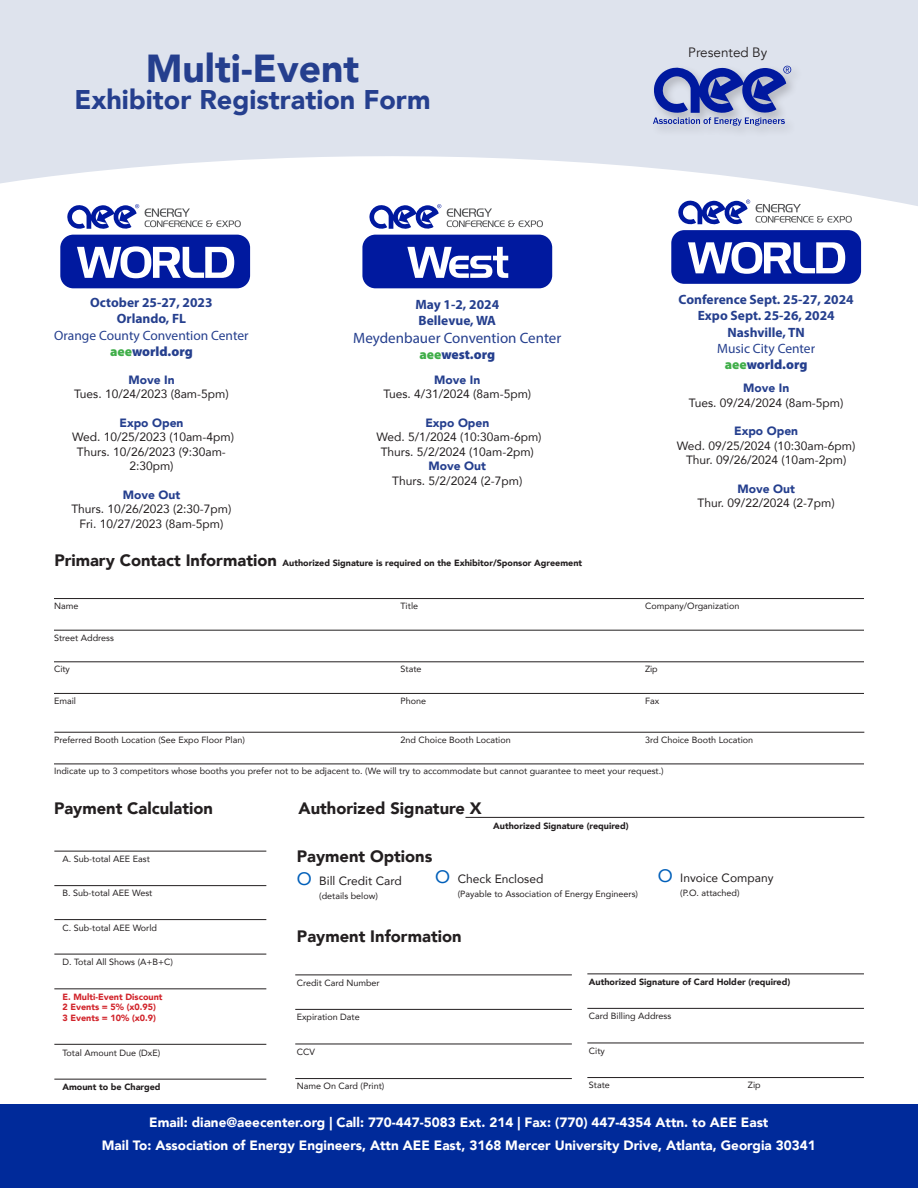
<style>
.page{position:relative;width:918px;height:1188px;background:#fff}
.page>*{position:absolute;margin:0;border:0;box-sizing:border-box;transform-origin:0 0}
.Heading_1{font:900 39px "Avenir";color:#253f8e}
.Heading_1-2{font:900 27px "Avenir";color:#253f8e}
.t1{font:900 16.5px "Avenir";color:#231f20}
.t2{font:15px "Myriad Pro";color:#253f8e}
.t3{font:900 13.5px "Avenir";color:#fff}
.t4{font:700 13.5px/16.2px "Myriad Pro";color:#253f8e;text-align:center}
.t5{font:13.5px/16.2px "Myriad Pro";color:#253f8e;text-align:center}
.t6{font:900 13.5px "Myriad Pro";color:#253f8e}
.t7{font:13.5px "Avenir";color:#231f20}
.Paragraph_Style_2{font:12px/14.4px "Avenir";color:#231f20;text-align:center}
.Paragraph_Style_2-2{font:900 12px "Avenir";color:#253f8e}
.Paragraph_Style_1{font:9px "Avenir";color:#231f20}
.t8{font:900 9px "Avenir";color:#231f20}
.t9{font:900 9px "Avenir";color:#d1232a}
.s1{font-weight:900;color:#40ae49}
.s2{font-weight:900}
.s3{color:#40ae49}
.s4{font-weight:700}
.s5{font-size:18px;color:#005fb9}
</style>
<div class="page">
<hr style="left:54px;top:598px;width:810px;height:1px;background:#231f20">
<hr style="left:54px;top:630px;width:810px;height:1px;background:#231f20">
<hr style="left:54px;top:661px;width:810px;height:1px;background:#231f20">
<hr style="left:54px;top:693px;width:810px;height:1px;background:#231f20">
<hr style="left:54px;top:851px;width:212px;height:1px;background:#231f20">
<hr style="left:54px;top:885px;width:212px;height:1px;background:#231f20">
<hr style="left:54px;top:732px;width:810px;height:1px;background:#231f20">
<hr style="left:54px;top:764px;width:810px;height:1px;background:#231f20">
<svg style="left:447px;top:208px;width:96px;height:19px"></svg>
<svg style="left:369px;top:207px;width:72px;height:22px"></svg>
<div style="left:362px;top:235px;width:190px;height:53px;background:#00199f;border-radius:13px"></div>
<svg style="left:407px;top:247px;width:101px;height:31px"></svg>
<svg style="left:756px;top:207px;width:96px;height:16px"></svg>
<svg style="left:678px;top:207px;width:70px;height:18px"></svg>
<div style="left:671px;top:230px;width:190px;height:54px;background:#00199f;border-radius:13px"></div>
<svg style="left:688px;top:242px;width:157px;height:32px"></svg>
<hr style="left:54px;top:919px;width:212px;height:1px;background:#231f20">
<hr style="left:54px;top:954px;width:212px;height:1px;background:#231f20">
<hr style="left:54px;top:988px;width:212px;height:1px;background:#231f20">
<hr style="left:54px;top:1044px;width:212px;height:1px;background:#231f20">
<hr style="left:54px;top:1079px;width:212px;height:1px;background:#231f20">
<hr style="left:465px;top:817px;width:399px;height:1px;background:#231f20">
<svg style="left:145px;top:208px;width:96px;height:19px"></svg>
<svg style="left:67px;top:207px;width:72px;height:22px"></svg>
<div style="left:60px;top:235px;width:190px;height:53px;background:#00199f;border-radius:13px"></div>
<svg style="left:77px;top:246px;width:157px;height:32px"></svg>
<hr style="left:587px;top:974px;width:277px;height:1px;background:#231f20">
<hr style="left:587px;top:1043px;width:277px;height:1px;background:#231f20">
<hr style="left:587px;top:1077px;width:277px;height:1px;background:#231f20">
<hr style="left:587px;top:1008px;width:277px;height:1px;background:#231f20">
<hr style="left:295px;top:975px;width:277px;height:1px;background:#231f20">
<hr style="left:295px;top:1044px;width:277px;height:1px;background:#231f20">
<hr style="left:295px;top:1078px;width:277px;height:1px;background:#231f20">
<hr style="left:295px;top:1009px;width:277px;height:1px;background:#231f20">
<svg style="left:0;top:0;width:918px;height:207px;fill:#dee3ed"></svg>
<div style="left:651px;top:63px;width:152px;height:75px;background:#dce1eb"></div>
<svg style="left:653px;top:66px;width:138px;height:60px"></svg>
<div style="left:0;top:1104px;width:918px;height:84px;background:#002a9a"></div>
<p class="Heading_1" style="left:146px;top:35px;width:215px">Multi-Event</p>
<p class="Heading_1-2" style="left:74px;top:77px;width:358px">Exhibitor Registration Form</p>
<p class="t4" style="left:90px;top:294px;width:124px">October 25-27, 2023<br>Orlando, FL</p>
<p class="t5" style="left:54px;top:327px;width:196px">Orange County Convention Center <span class="s1">aee</span><span class="s2">world.org</span></p>
<p class="Paragraph_Style_2-2" style="left:128px;top:369px;width:48px">Move In</p>
<p class="Paragraph_Style_2" style="left:74px;top:386px;width:156px">Tues. 10/24/2023 (8am-5pm)</p>
<p class="Paragraph_Style_2-2" style="left:119px;top:412px;width:65px">Expo Open</p>
<p class="Paragraph_Style_2" style="left:72px;top:430px;width:163px">Wed. 10/25/2023 (10am-4pm)</p>
<p class="Paragraph_Style_2" style="left:77px;top:444px;width:150px">Thurs. 10/26/2023 (9:30am-<br>2:30pm)</p>
<p class="Paragraph_Style_2-2" style="left:123px;top:484px;width:59px">Move Out</p>
<p class="Paragraph_Style_2" style="left:71px;top:502px;width:162px">Thurs. 10/26/2023 (2:30-7pm)<br>Fri. 10/27/2023 (8am-5pm)</p>
<p class="t4" style="left:415px;top:296px;width:85px">May 1-2, 2024</p>
<p class="t4" style="left:419px;top:312px;width:79px">Bellevue, WA</p>
<p class="t2" style="left:353px;top:329px;width:210px">Meydenbauer Convention Center</p>
<p class="t6" style="left:420px;top:345px;width:77px"><span class="s3">aee</span>west.org</p>
<p class="Paragraph_Style_2-2" style="left:434px;top:369px;width:48px">Move In</p>
<p class="Paragraph_Style_2" style="left:383px;top:386px;width:149px">Tues. 4/31/2024 (8am-5pm)</p>
<p class="Paragraph_Style_2-2" style="left:425px;top:412px;width:65px">Expo Open</p>
<p class="Paragraph_Style_2" style="left:376px;top:430px;width:167px">Wed. 5/1/2024 (10:30am-6pm)</p>
<p class="Paragraph_Style_2" style="left:381px;top:444px;width:155px">Thurs. 5/2/2024 (10am-2pm)</p>
<p class="Paragraph_Style_2-2" style="left:429px;top:456px;width:59px">Move Out</p>
<p class="Paragraph_Style_2" style="left:392px;top:473px;width:132px">Thurs. 5/2/2024 (2-7pm)</p>
<p class="t7" style="left:688px;top:45px;width:81px">Presented By</p>
<p class="t4" style="left:679px;top:291px;width:177px">Conference Sept. 25-27, 2024</p>
<p class="t4" style="left:698px;top:307px;width:139px">Expo Sept. 25-26, 2024</p>
<p class="t5" style="left:717px;top:324px;width:99px"><span class="s4">Nashville, TN<br></span>Music City Center</p>
<p class="t6" style="left:725px;top:355px;width:84px"><span class="s3">aee</span>world.org</p>
<p class="Paragraph_Style_2-2" style="left:743px;top:378px;width:48px">Move In</p>
<p class="Paragraph_Style_2" style="left:689px;top:395px;width:156px">Tues. 09/24/2024 (8am-5pm)</p>
<p class="Paragraph_Style_2-2" style="left:734px;top:421px;width:65px">Expo Open</p>
<p class="Paragraph_Style_2" style="left:677px;top:438px;width:180px">Wed. 09/25/2024 (10:30am-6pm)</p>
<p class="Paragraph_Style_2" style="left:686px;top:452px;width:162px">Thur. 09/26/2024 (10am-2pm)</p>
<p class="Paragraph_Style_2-2" style="left:737px;top:479px;width:59px">Move Out</p>
<p class="Paragraph_Style_2" style="left:698px;top:496px;width:139px">Thur. 09/22/2024 (2-7pm)</p>
<p class="t1" style="left:54px;top:546px;width:224px">Primary Contact Information</p>
<p class="Paragraph_Style_1" style="left:54px;top:599px;width:26px">Name</p>
<p class="Paragraph_Style_1" style="left:400px;top:599px;width:19px">Title</p>
<p class="Paragraph_Style_1" style="left:645px;top:599px;width:96px">Company/Organization</p>
<p class="Paragraph_Style_1" style="left:54px;top:630px;width:61px">Street Address</p>
<p class="Paragraph_Style_1" style="left:54px;top:662px;width:18px">City</p>
<p class="Paragraph_Style_1" style="left:400px;top:662px;width:23px">State</p>
<p class="Paragraph_Style_1" style="left:645px;top:662px;width:14px">Zip</p>
<p class="Paragraph_Style_1" style="left:54px;top:693px;width:23px">Email</p>
<p class="Paragraph_Style_1" style="left:400px;top:693px;width:27px">Phone</p>
<p class="Paragraph_Style_1" style="left:645px;top:693px;width:16px">Fax</p>
<p class="Paragraph_Style_1" style="left:54px;top:732px;width:192px">Preferred Booth Location (See Expo Floor Plan)</p>
<p class="Paragraph_Style_1" style="left:400px;top:732px;width:112px">2nd Choice Booth Location</p>
<p class="Paragraph_Style_1" style="left:645px;top:732px;width:110px">3rd Choice Booth Location</p>
<p class="Paragraph_Style_1" style="left:54px;top:764px;width:611px">Indicate up to 3 competitors whose booths you prefer not to be adjacent to. (We will try to accommodate but cannot guarantee to meet your request.)</p>
<p class="t8" style="left:283px;top:555px;width:301px">Authorized Signature is required on the Exhibitor/Sponsor Agreement</p>
<p class="t1" style="left:54px;top:794px;width:160px">Payment Calculation</p>
<p class="Paragraph_Style_1" style="left:62px;top:851px;width:89px">A. Sub-total AEE East</p>
<p class="Paragraph_Style_1" style="left:62px;top:886px;width:91px">B. Sub-total AEE West</p>
<p class="Paragraph_Style_1" style="left:62px;top:920px;width:96px">C. Sub-total AEE World</p>
<p class="Paragraph_Style_1" style="left:62px;top:955px;width:112px">D. Total All Shows (A+B+C)</p>
<p class="t9" style="left:62px;top:989px;width:102px">E. Multi-Event Discount</p>
<p class="t9" style="left:62px;top:999px;width:95px">2 Events = 5% (x0.95)</p>
<p class="t9" style="left:62px;top:1010px;width:95px">3 Events = 10% (x0.9)</p>
<p class="Paragraph_Style_1" style="left:62px;top:1045px;width:99px">Total Amount Due (DxE)</p>
<p class="t8" style="left:62px;top:1079px;width:100px">Amount to be Charged</p>
<p class="t1" style="left:299px;top:794px;width:185px">Authorized Signature X</p>
<p class="t8" style="left:493px;top:818px;width:137px">Authorized Signature (required)</p>
<p class="t1" style="left:297px;top:842px;width:137px">Payment Options</p>
<p class="Paragraph_Style_2" style="left:297px;top:873px;width:106px"><span class="s5">O</span> Bill Credit Card</p>
<p class="Paragraph_Style_1" style="left:319px;top:889px;width:60px">(details below)</p>
<p class="Paragraph_Style_2" style="left:435px;top:871px;width:110px"><span class="s5">O</span> Check Enclosed</p>
<p class="Paragraph_Style_1" style="left:458px;top:887px;width:182px">(Payable to Association of Energy Engineers)</p>
<p class="t1" style="left:297px;top:922px;width:166px">Payment Information</p>
<p class="Paragraph_Style_2" style="left:658px;top:870px;width:117px"><span class="s5">O</span> Invoice Company</p>
<p class="Paragraph_Style_1" style="left:680px;top:886px;width:61px">(P.O. attached)</p>
<p class="Paragraph_Style_1" style="left:297px;top:975px;width:85px">Credit Card Number</p>
<p class="Paragraph_Style_1" style="left:297px;top:1010px;width:65px">Expiration Date</p>
<p class="Paragraph_Style_1" style="left:297px;top:1044px;width:20px">CCV</p>
<p class="Paragraph_Style_1" style="left:297px;top:1079px;width:89px">Name On Card (Print)</p>
<p class="t8" style="left:589px;top:974px;width:203px">Authorized Signature of Card Holder (required)</p>
<p class="Paragraph_Style_1" style="left:589px;top:1009px;width:84px">Card Billing Address</p>
<p class="Paragraph_Style_1" style="left:589px;top:1043px;width:18px">City</p>
<p class="Paragraph_Style_1" style="left:589px;top:1078px;width:23px">State</p>
<p class="Paragraph_Style_1" style="left:748px;top:1078px;width:14px">Zip</p>
<p class="t3" style="left:149px;top:1111px;width:621px">Email: diane@aeecenter.org | Call: 770-447-5083 Ext. 214 | Fax: (770) 447-4354 Attn. to AEE East</p>
<p class="t3" style="left:102px;top:1134px;width:715px">Mail To: Association of Energy Engineers, Attn AEE East, 3168 Mercer University Drive, Atlanta, Georgia 30341</p>
</div>
